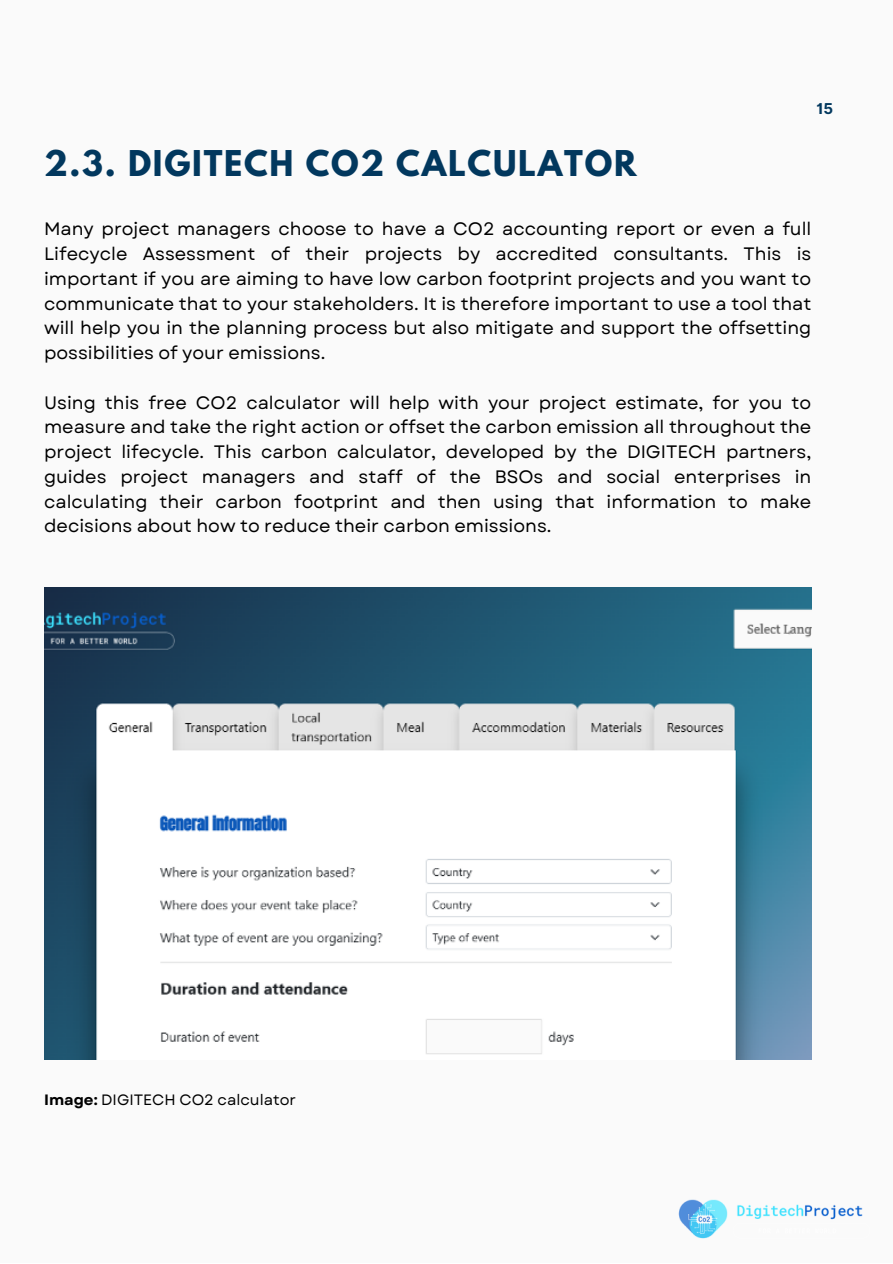
<style>
.page{position:relative;width:893px;height:1264px;background:#fff}
.page>*{position:absolute;margin:0;border:0;box-sizing:border-box;transform-origin:0 0}
.t1{font:700 31.5px "League Spartan";letter-spacing:.055em;color:#02385e}
.t2{font:18px/24.8px "Garet";color:#000;text-align:justify}
.t3{font:15px "Garet";color:#000}
.t4{font:700 15px "Inter";color:#02385e}
.s1{font-weight:700}
</style>
<div class="page">
<div style="left:0;top:0;width:892px;height:1262px;background:#fafafa"></div>
<img style="left:44px;top:588px;width:767px;height:471px">
<img style="left:678px;top:1199px;width:185px;height:40px">
<p class="t1" style="left:44px;top:147px;width:594px">2.3. DIGITECH CO2 CALCULATOR</p>
<p class="t4" style="left:816px;top:100px;width:18px">15</p>
<p class="t2" style="left:44px;top:217px;width:768px">Many project managers choose to have a CO2 accounting report or even a full Lifecycle Assessment of their projects by accredited consultants. This is important if you are aiming to have low carbon footprint projects and you want to communicate that to your stakeholders. It is therefore important to use a tool that will help you in the planning process but also mitigate and support the offsetting possibilities of your emissions.</p>
<p class="t2" style="left:44px;top:390px;width:768px">Using this free CO2 calculator will help with your project estimate, for you to measure and take the right action or offset the carbon emission all throughout the project lifecycle. This carbon calculator, developed by the DIGITECH partners, guides project managers and staff of the BSOs and social enterprises in calculating their carbon footprint and then using that information to make decisions about how to reduce their carbon emissions.</p>
<p class="t3" style="left:44px;top:1088px;width:253px"><span class="s1">Image:</span> DIGITECH CO2 calculator</p>
</div>
